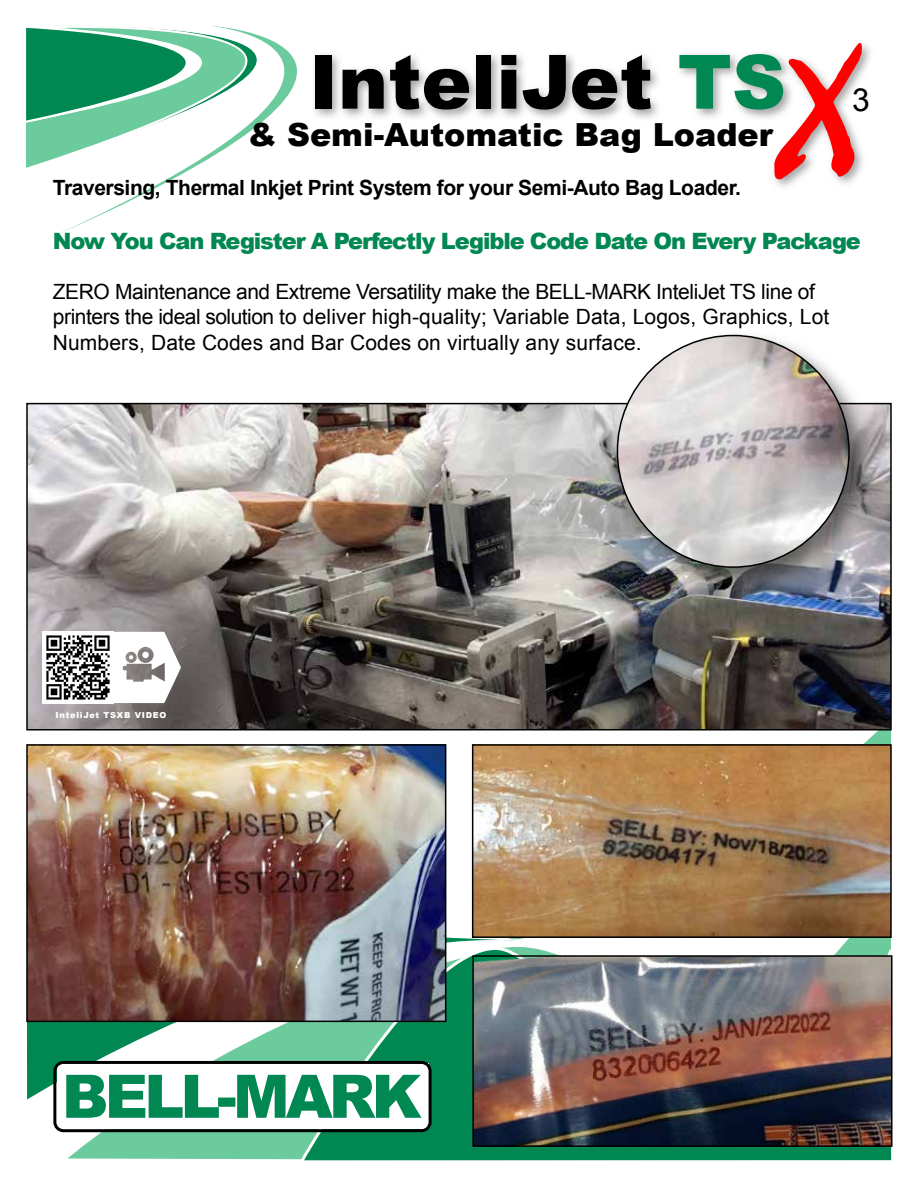
<style>
.page{position:relative;width:918px;height:1188px;background:#fff}
.page>*{position:absolute;margin:0;border:0;box-sizing:border-box;transform-origin:0 0}
.t1{font:900 75px "Arial";color:#000}
.t2{font:900 31.8px "Arial";color:#000}
.t3{font:31.8px "Arial";color:#000}
.t4{font:900 22.5px "Arial";letter-spacing:-.05em;color:#008752}
.t5{font:21px/25.2px "Arial";letter-spacing:-.005em;color:#000}
.t6{font:700 21px "Arial";letter-spacing:-.02em;color:#000}
.t7{font:900 8.25px "Arial";letter-spacing:.09em;color:#fff}
.s1{color:#008752}
</style>
<div class="page">
<svg style="left:26px;top:827px;width:446px;height:273px;fill:#008752"></svg>
<svg style="left:64px;top:877px;width:827px;height:283px"></svg>
<svg style="left:298px;top:946px;width:595px;height:216px;fill:#008752"></svg>
<svg style="left:41px;top:170px;width:148px;height:72px"></svg>
<svg style="left:26px;top:25px;width:271px;height:145px"></svg>
<svg style="left:51px;top:1059px;width:382px;height:75px"></svg>
<svg style="left:314px;top:53px;width:456px;height:66px"></svg>
<svg style="left:770px;top:44px;width:101px;height:143px"></svg>
<svg style="left:774px;top:43px;width:88px;height:136px"></svg>
<img style="left:29px;top:406px;width:860px;height:322px">
<div style="left:26px;top:403px;width:866px;height:328px;border:2px solid #000"></div>
<svg style="left:612px;top:334px;width:264px;height:259px"></svg>
<img style="left:617px;top:336px;width:232px;height:231px;border-radius:116px">
<img style="left:475px;top:747px;width:414px;height:188px">
<div style="left:472px;top:744px;width:420px;height:194px;border:2px solid #000"></div>
<img style="left:29px;top:747px;width:414px;height:272px">
<div style="left:26px;top:744px;width:420px;height:278px;border:2px solid #000"></div>
<img style="left:475px;top:958px;width:414px;height:186px">
<div style="left:472px;top:955px;width:420px;height:192px;border:2px solid #000"></div>
<svg style="left:113px;top:632px;width:68px;height:71px"></svg>
<img style="left:42px;top:632px;width:71px;height:71px">
<h1 class="t1" style="left:309px;top:27px;width:479px">InteliJet <span class="s1">TS</span></h1>
<h2 class="t2" style="left:248px;top:111px;width:526px">&amp; Semi-Automatic Bag Loader</h2>
<h2 class="t3" style="left:852px;top:79px;width:19px">3</h2>
<p class="t6" style="left:53px;top:173px;width:690px">Traversing, Thermal Inkjet Print System for your Semi-Auto Bag Loader.</p>
<p class="t4" style="left:53px;top:224px;width:810px">Now You Can Register A Perfectly Legible Code Date On Every Package</p>
<p class="t5" style="left:53px;top:279px;width:778px">ZERO Maintenance and Extreme Versatility make the BELL-MARK InteliJet TS line of printers the ideal solution to deliver high-quality; Variable Data, Logos, Graphics, Lot<br>Numbers, Date Codes and Bar Codes on virtually any surface.</p>
<p class="t7" style="left:56px;top:709px;width:112px">InteliJet TSXB VIDEO</p>
</div>
